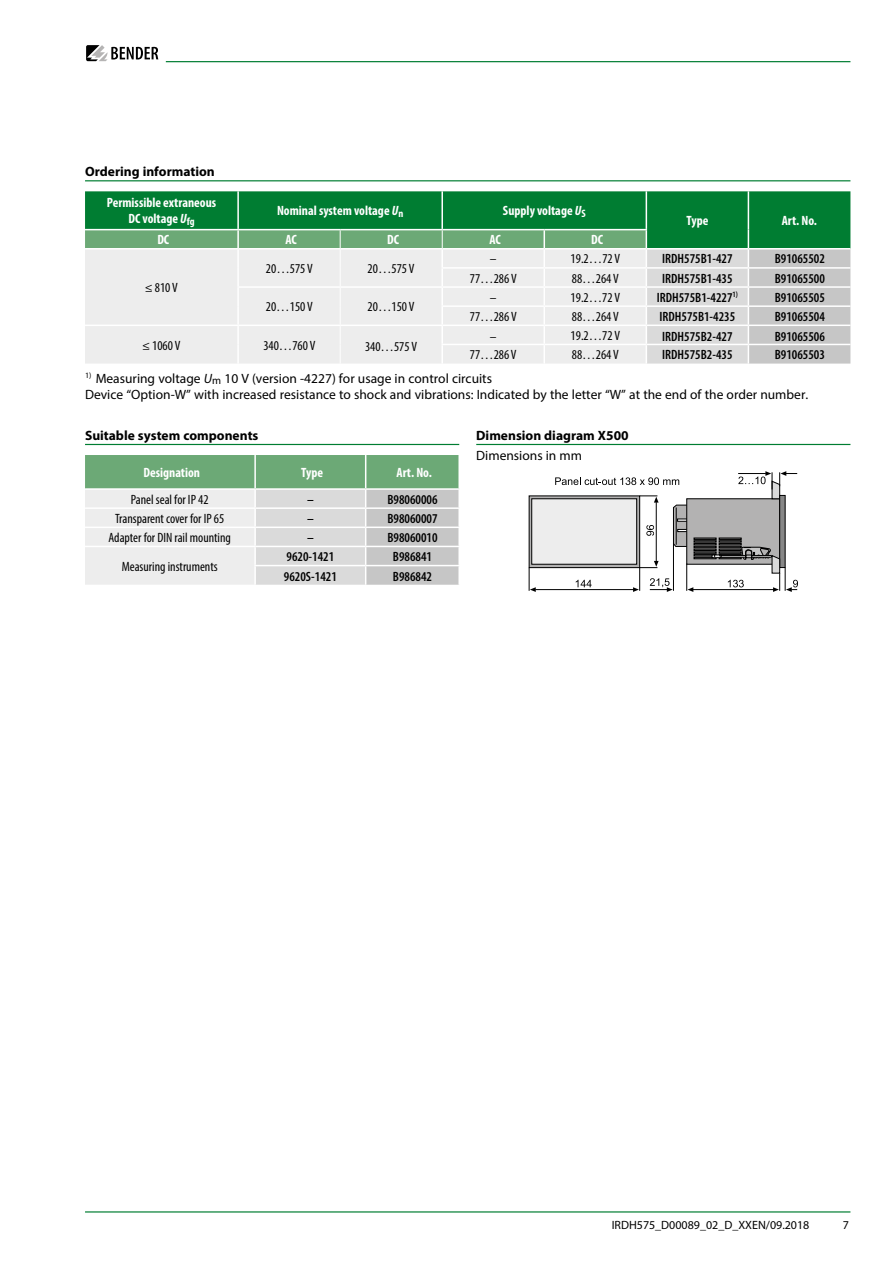
<style>
.page{position:relative;width:893px;height:1263px;background:#fff}
.page>*{position:absolute;margin:0;border:0;box-sizing:border-box;transform-origin:0 0}
.t1{font:condensed 13.5px "Myriad Pro";color:#000}
.t2{font:600 condensed 13.5px "Myriad Pro";color:#000}
.t3{font:13.5px/16.5px "Myriad Pro";color:#000}
.t4{font:700 condensed 13.5px/16.5px "Myriad Pro";color:#fff;text-align:center}
.t5{font:700 13.5px "Myriad Pro";color:#000}
.t6{font:12px "Myriad Pro";color:#000}
.s1{font-style:italic}
</style>
<div class="page">
<svg style="left:86px;top:45px;width:72px;height:16px"></svg>
<hr style="left:166px;top:61px;width:684px;height:1px;background:#007d32">
<hr style="left:85px;top:1211px;width:765px;height:1px;background:#007d32">
<hr style="left:476px;top:444px;width:374px;height:1px;background:#007d32">
<div style="left:531px;top:498px;width:106px;height:67px;background:#ededed;border:1px solid #000"></div>
<hr style="left:535px;top:589px;width:98px;height:1px;background:#000">
<svg style="left:529px;top:568px;width:7px;height:24px"></svg>
<svg style="left:555px;top:471px;width:243px;height:121px"></svg>
<svg style="left:85px;top:191px;width:765px;height:173px;background:#a5c8b2"></svg>
<hr style="left:441px;top:191px;width:2px;height:38px;background:#fff">
<hr style="left:646px;top:191px;width:1px;height:38px;background:#fff">
<hr style="left:442px;top:229px;width:102px;height:1px;background:#fff">
<hr style="left:544px;top:229px;width:103px;height:1px;background:#fff">
<hr style="left:85px;top:444px;width:374px;height:1px;background:#007d32">
<svg style="left:85px;top:455px;width:374px;height:130px;background:#c3d2c5"></svg>
<hr style="left:85px;top:180px;width:765px;height:1px;background:#007d32">
<p class="t5" style="left:85px;top:163px;width:131px">Ordering information</p>
<p class="t4" style="left:107px;top:194px;width:111px">Permissible extraneous<br>DC voltage <span class="s1">U</span><sub>fg</sub></p>
<p class="t4" style="left:277px;top:202px;width:128px">Nominal system voltage <span class="s1">U</span><sub>n</sub></p>
<p class="t4" style="left:503px;top:202px;width:84px">Supply voltage <span class="s1">U</span><sub>S</sub></p>
<p class="t4" style="left:686px;top:212px;width:23px">Type</p>
<p class="t4" style="left:782px;top:212px;width:37px">Art. No.</p>
<p class="t4" style="left:157px;top:231px;width:13px">DC</p>
<p class="t4" style="left:285px;top:231px;width:13px">AC</p>
<p class="t4" style="left:387px;top:231px;width:13px">DC</p>
<p class="t4" style="left:489px;top:231px;width:13px">AC</p>
<p class="t4" style="left:591px;top:231px;width:13px">DC</p>
<p class="t1" style="left:145px;top:279px;width:35px">≤ 810 V</p>
<p class="t1" style="left:490px;top:251px;width:8px">–</p>
<p class="t1" style="left:571px;top:251px;width:51px">19.2…72 V</p>
<p class="t2" style="left:662px;top:252px;width:72px">IRDH575B1-427</p>
<p class="t2" style="left:775px;top:252px;width:52px">B91065502</p>
<p class="t1" style="left:470px;top:270px;width:48px">77…286 V</p>
<p class="t1" style="left:572px;top:270px;width:48px">88…264 V</p>
<p class="t2" style="left:662px;top:271px;width:72px">IRDH575B1-435</p>
<p class="t2" style="left:775px;top:271px;width:52px">B91065500</p>
<p class="t1" style="left:266px;top:260px;width:48px">20…575 V</p>
<p class="t1" style="left:368px;top:260px;width:48px">20…575 V</p>
<p class="t1" style="left:490px;top:289px;width:8px">–</p>
<p class="t1" style="left:571px;top:289px;width:51px">19.2…72 V</p>
<p class="t2" style="left:657px;top:290px;width:83px">IRDH575B1-4227<sup>1)</sup></p>
<p class="t2" style="left:775px;top:290px;width:52px">B91065505</p>
<p class="t1" style="left:470px;top:308px;width:48px">77…286 V</p>
<p class="t1" style="left:572px;top:308px;width:48px">88…264 V</p>
<p class="t2" style="left:659px;top:309px;width:77px">IRDH575B1-4235</p>
<p class="t2" style="left:775px;top:309px;width:52px">B91065504</p>
<p class="t1" style="left:266px;top:299px;width:48px">20…150 V</p>
<p class="t1" style="left:368px;top:299px;width:48px">20…150 V</p>
<p class="t1" style="left:490px;top:328px;width:8px">–</p>
<p class="t1" style="left:571px;top:327px;width:51px">19.2…72 V</p>
<p class="t2" style="left:662px;top:329px;width:72px">IRDH575B2-427</p>
<p class="t2" style="left:775px;top:329px;width:52px">B91065506</p>
<p class="t1" style="left:470px;top:347px;width:48px">77…286 V</p>
<p class="t1" style="left:572px;top:347px;width:48px">88…264 V</p>
<p class="t2" style="left:662px;top:348px;width:72px">IRDH575B2-435</p>
<p class="t2" style="left:775px;top:348px;width:52px">B91065503</p>
<p class="t3" style="left:85px;top:370px;width:725px"><sup>1)</sup> Measuring voltage <span class="s1">U</span><sub>m</sub> 10 V (version -4227) for usage in control circuits<br>Device “Option-W” with increased resistance to shock and vibrations: Indicated by the letter “W” at the end of the order number.</p>
<p class="t5" style="left:85px;top:426px;width:175px">Suitable system components</p>
<p class="t4" style="left:144px;top:464px;width:58px">Designation</p>
<p class="t4" style="left:301px;top:464px;width:23px">Type</p>
<p class="t4" style="left:397px;top:464px;width:37px">Art. No.</p>
<p class="t1" style="left:131px;top:491px;width:79px">Panel seal for IP 42</p>
<p class="t2" style="left:307px;top:492px;width:8px">–</p>
<p class="t2" style="left:387px;top:492px;width:52px">B98060006</p>
<p class="t1" style="left:115px;top:510px;width:111px">Transparent cover for IP 65</p>
<p class="t2" style="left:307px;top:511px;width:8px">–</p>
<p class="t2" style="left:387px;top:511px;width:52px">B98060007</p>
<p class="t1" style="left:109px;top:529px;width:124px">Adapter for DIN rail mounting</p>
<p class="t2" style="left:307px;top:530px;width:8px">–</p>
<p class="t2" style="left:387px;top:530px;width:52px">B98060010</p>
<p class="t1" style="left:122px;top:558px;width:97px">Measuring instruments</p>
<p class="t1" style="left:142px;top:337px;width:40px">≤ 1060 V</p>
<p class="t1" style="left:263px;top:337px;width:54px">340…760 V</p>
<p class="t1" style="left:365px;top:338px;width:54px">340…575 V</p>
<p class="t5" style="left:476px;top:426px;width:154px">Dimension diagram X500</p>
<p class="t3" style="left:476px;top:447px;width:107px">Dimensions in mm</p>
<p class="t2" style="left:287px;top:549px;width:49px">9620-1421</p>
<p class="t2" style="left:393px;top:549px;width:41px">B986841</p>
<p class="t2" style="left:284px;top:569px;width:54px">9620S-1421</p>
<p class="t2" style="left:393px;top:569px;width:41px">B986842</p>
<p class="t6" style="left:612px;top:1217px;width:199px">IRDH575_D00089_02_D_XXEN/09.2018</p>
<p class="t6" style="left:843px;top:1217px;width:8px">7</p>
</div>
